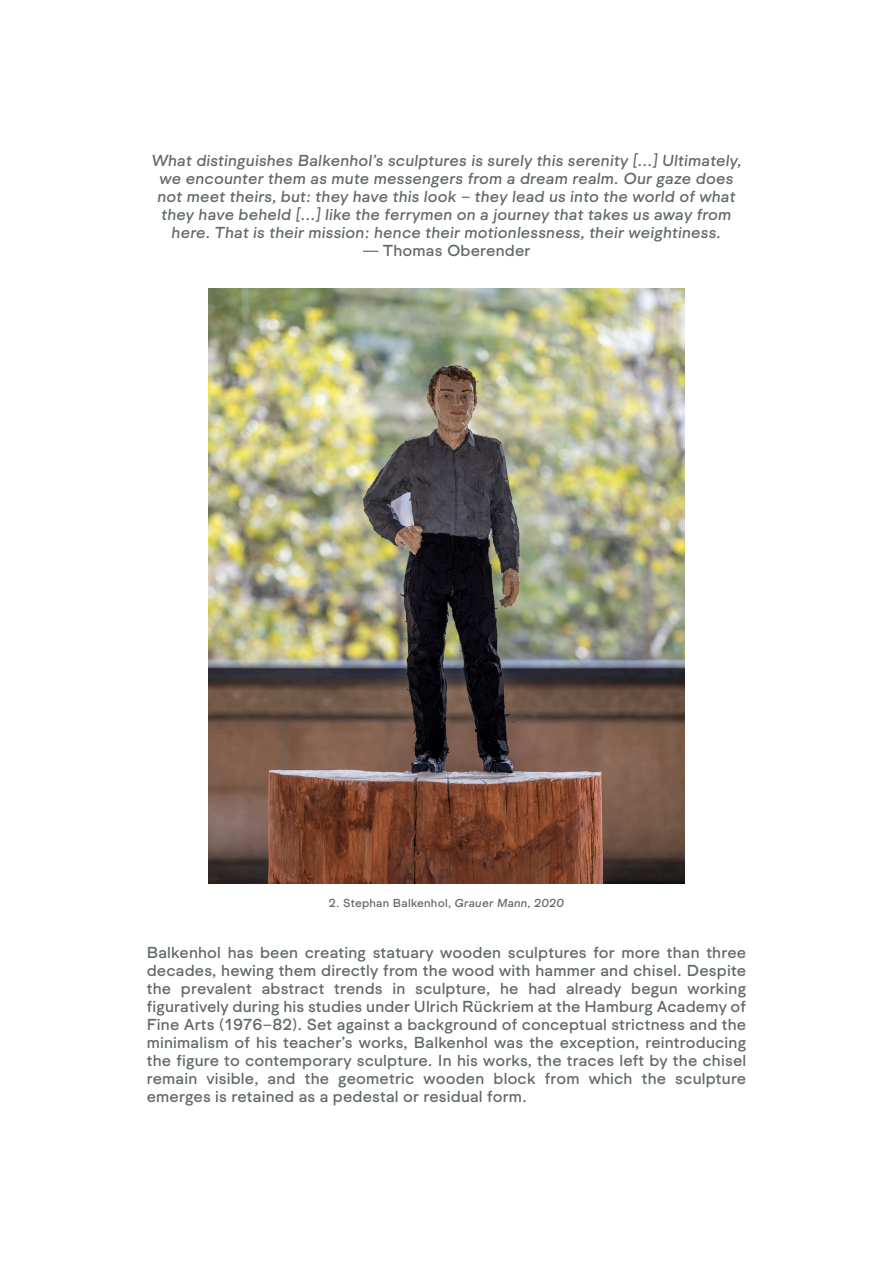
<style>
.page{position:relative;width:893px;height:1263px;background:#fff}
.page>*{position:absolute;margin:0;border:0;box-sizing:border-box;transform-origin:0 0}
.t1{font:16.5px/18px "Formale Grotesque N3";letter-spacing:.01em;color:#626969;text-align:justify}
.t2{font:16.5px/18px "Formale Grotesque N3 It";letter-spacing:.01em;color:#626969;text-align:center}
.t3{font:12px "Formale Grotesque N3";letter-spacing:.02em;color:#626969}
.s1{font-family:"Formale Grotesque N3 It"}
</style>
<div class="page">
<img style="left:209px;top:289px;width:475px;height:594px">
<p class="t2" style="left:151px;top:151px;width:591px">What distinguishes Balkenhol’s sculptures is surely this serenity [...] Ultimately, we encounter them as mute messengers from a dream realm. Our gaze does not meet theirs, but: they have this look – they lead us into the world of what they have beheld [...] like the ferrymen on a journey that takes us away from here. That is their mission: hence their motionlessness, their weightiness.</p>
<p class="t1" style="left:362px;top:241px;width:169px">— Thomas Oberender</p>
<p class="t3" style="left:329px;top:896px;width:237px">2. Stephan Balkenhol, <span class="s1">Grauer Mann, 2020</span></p>
<p class="t1" style="left:147px;top:943px;width:601px">Balkenhol has been creating statuary wooden sculptures for more than three decades, hewing them directly from the wood with hammer and chisel. Despite the prevalent abstract trends in sculpture, he had already begun working figuratively during his studies under Ulrich Rückriem at the Hamburg Academy of Fine Arts (1976–82). Set against a background of conceptual strictness and the minimalism of his teacher’s works, Balkenhol was the exception, reintroducing the figure to contemporary sculpture. In his works, the traces left by the chisel remain visible, and the geometric wooden block from which the sculpture emerges is retained as a pedestal or residual form.</p>
</div>
